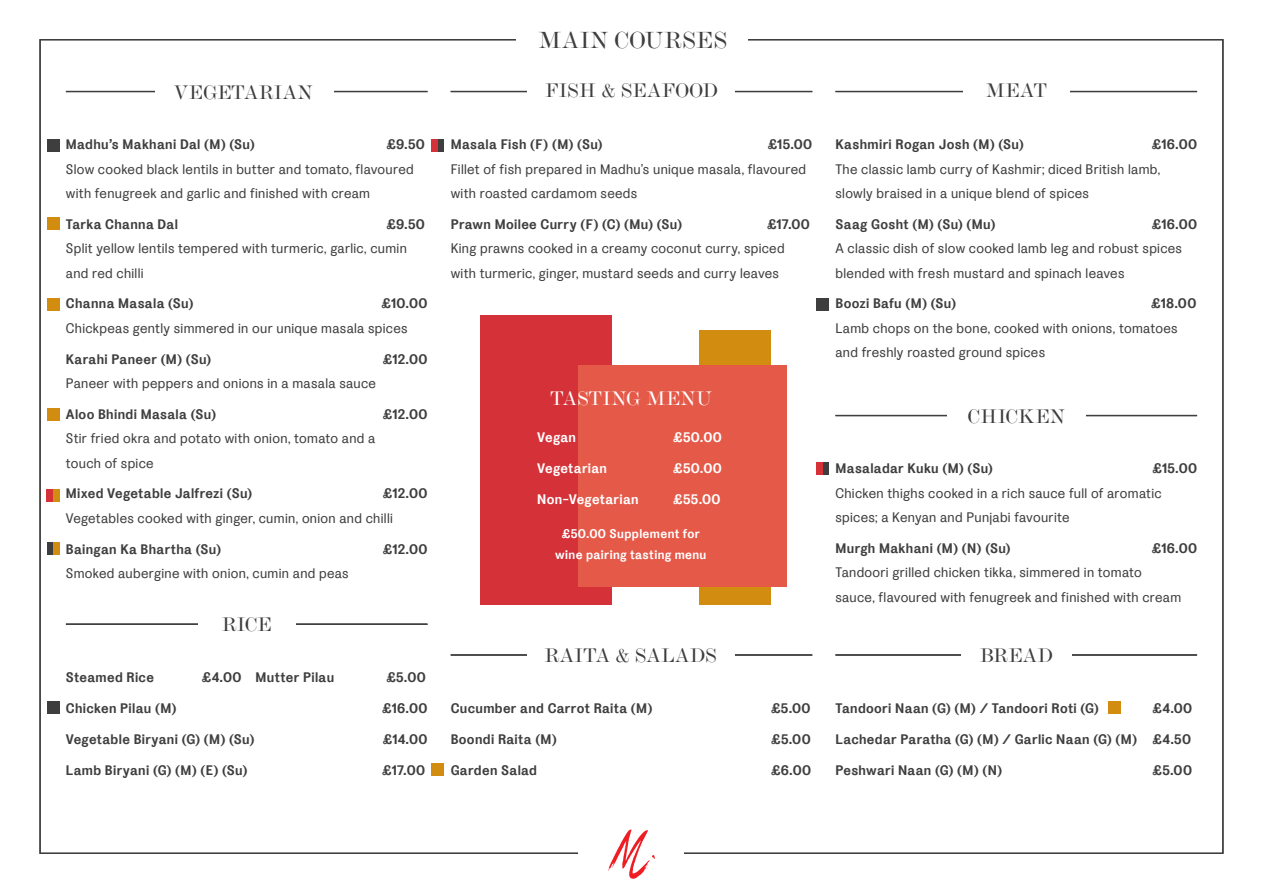
<style>
.page{position:relative;width:1263px;height:893px;background:#fff}
.page>*{position:absolute;margin:0;border:0;box-sizing:border-box;transform-origin:0 0}
.t1{font:23.85px "Modern MT Pro Display";letter-spacing:.02em;color:#3e3e3f}
.t2{font:20.1px "Modern MT Pro Display";letter-spacing:.015em;color:#3e3e3f}
.t3{font:20.1px "Modern MT Pro Display";letter-spacing:.01em;color:#fff}
.t4{font:13.8px "La Fabrique";letter-spacing:.025em;color:#3e3e3f}
.t5{font:700 13.8px "La Fabrique";letter-spacing:.025em;color:#3e3e3f}
.t6{font:700 13.8px "La Fabrique";letter-spacing:.02em;color:#fff}
.t7{font:700 12.6px "La Fabrique";letter-spacing:.03em;color:#fff}
</style>
<div class="page">
<div style="left:699px;top:330px;width:72px;height:274px;background:#d28d11"></div>
<div style="left:480px;top:315px;width:132px;height:289px;background:#d43238"></div>
<div style="left:578px;top:365px;width:209px;height:221px;background:#e55949"></div>
<hr style="left:66px;top:91px;width:361px;height:1px;background:#3e3e3f">
<hr style="left:66px;top:92px;width:361px;height:1px;background:#3e3e3f">
<div style="left:156px;top:73px;width:178px;height:39px;background:#fff"></div>
<svg style="left:608px;top:829px;width:47px;height:49px"></svg>
<hr style="left:451px;top:91px;width:361px;height:1px;background:#3e3e3f">
<hr style="left:451px;top:92px;width:361px;height:1px;background:#3e3e3f">
<div style="left:527px;top:72px;width:208px;height:39px;background:#fff"></div>
<hr style="left:451px;top:654px;width:361px;height:1px;background:#3e3e3f">
<hr style="left:451px;top:655px;width:361px;height:1px;background:#3e3e3f">
<div style="left:527px;top:635px;width:208px;height:39px;background:#fff"></div>
<hr style="left:835px;top:91px;width:362px;height:1px;background:#3e3e3f">
<hr style="left:835px;top:92px;width:362px;height:1px;background:#3e3e3f">
<div style="left:963px;top:73px;width:106px;height:39px;background:#fff"></div>
<hr style="left:66px;top:624px;width:361px;height:1px;background:#3e3e3f">
<div style="left:198px;top:604px;width:97px;height:39px;background:#fff"></div>
<hr style="left:835px;top:654px;width:362px;height:1px;background:#3e3e3f">
<hr style="left:835px;top:655px;width:362px;height:1px;background:#3e3e3f">
<div style="left:961px;top:636px;width:111px;height:38px;background:#fff"></div>
<hr style="left:835px;top:415px;width:362px;height:1px;background:#3e3e3f">
<hr style="left:835px;top:416px;width:362px;height:1px;background:#3e3e3f">
<div style="left:947px;top:396px;width:139px;height:39px;background:#fff"></div>
<div style="left:47px;top:139px;width:12px;height:13px;background:#3e3e3f"></div>
<div style="left:47px;top:542px;width:12px;height:13px;background:#3e3e3f"></div>
<div style="left:47px;top:702px;width:12px;height:12px;background:#3e3e3f"></div>
<div style="left:432px;top:139px;width:12px;height:13px;background:#3e3e3f"></div>
<div style="left:816px;top:298px;width:13px;height:12px;background:#3e3e3f"></div>
<div style="left:816px;top:462px;width:13px;height:13px;background:#3e3e3f"></div>
<div style="left:47px;top:217px;width:12px;height:13px;background:#d28d11"></div>
<div style="left:47px;top:298px;width:12px;height:12px;background:#d28d11"></div>
<div style="left:47px;top:408px;width:12px;height:13px;background:#d28d11"></div>
<div style="left:47px;top:489px;width:12px;height:13px;background:#d28d11"></div>
<div style="left:53px;top:542px;width:6px;height:13px;background:#d28d11"></div>
<div style="left:432px;top:763px;width:12px;height:13px;background:#d28d11"></div>
<div style="left:47px;top:489px;width:6px;height:13px;background:#d43238"></div>
<div style="left:432px;top:139px;width:6px;height:13px;background:#d43238"></div>
<div style="left:816px;top:462px;width:7px;height:13px;background:#d43238"></div>
<div style="left:1108px;top:702px;width:12px;height:12px;background:#d28d11"></div>
<p class="t2" style="left:174px;top:81px;width:140px">VEGETARIAN</p>
<p class="t5" style="left:66px;top:136px;width:190px">Madhu’s Makhani Dal (M) (Su)</p>
<p class="t5" style="left:386px;top:136px;width:40px">£9.50</p>
<p class="t4" style="left:66px;top:160px;width:349px">Slow cooked black lentils in butter and tomato, flavoured</p>
<p class="t4" style="left:66px;top:185px;width:306px">with fenugreek and garlic and finished with cream</p>
<p class="t5" style="left:66px;top:216px;width:114px">Tarka Channa Dal</p>
<p class="t5" style="left:386px;top:216px;width:40px">£9.50</p>
<p class="t4" style="left:66px;top:240px;width:342px">Split yellow lentils tempered with turmeric, garlic, cumin</p>
<p class="t4" style="left:66px;top:264px;width:79px">and red chilli</p>
<p class="t5" style="left:66px;top:295px;width:129px">Channa Masala (Su)</p>
<p class="t5" style="left:382px;top:295px;width:47px">£10.00</p>
<p class="t4" style="left:66px;top:319px;width:343px">Chickpeas gently simmered in our unique masala spices</p>
<p class="t5" style="left:66px;top:350px;width:147px">Karahi Paneer (M) (Su)</p>
<p class="t5" style="left:383px;top:350px;width:46px">£12.00</p>
<p class="t4" style="left:66px;top:375px;width:312px">Paneer with peppers and onions in a masala sauce</p>
<p class="t5" style="left:66px;top:405px;width:152px">Aloo Bhindi Masala (Su)</p>
<p class="t5" style="left:383px;top:405px;width:46px">£12.00</p>
<p class="t4" style="left:66px;top:430px;width:311px">Stir fried okra and potato with onion, tomato and a</p>
<p class="t4" style="left:66px;top:454px;width:89px">touch of spice</p>
<p class="t5" style="left:66px;top:485px;width:188px">Mixed Vegetable Jalfrezi (Su)</p>
<p class="t5" style="left:383px;top:485px;width:46px">£12.00</p>
<p class="t4" style="left:66px;top:509px;width:329px">Vegetables cooked with ginger, cumin, onion and chilli</p>
<p class="t5" style="left:66px;top:540px;width:157px">Baingan Ka Bhartha (Su)</p>
<p class="t5" style="left:383px;top:540px;width:46px">£12.00</p>
<p class="t4" style="left:66px;top:565px;width:284px">Smoked aubergine with onion, cumin and peas</p>
<p class="t2" style="left:222px;top:612px;width:51px">RICE</p>
<p class="t5" style="left:66px;top:669px;width:89px">Steamed Rice</p>
<p class="t5" style="left:202px;top:669px;width:134px">£4.00 Mutter Pilau</p>
<p class="t5" style="left:386px;top:669px;width:41px">£5.00</p>
<p class="t5" style="left:66px;top:699px;width:112px">Chicken Pilau (M)</p>
<p class="t5" style="left:382px;top:699px;width:47px">£16.00</p>
<p class="t5" style="left:66px;top:730px;width:190px">Vegetable Biryani (G) (M) (Su)</p>
<p class="t5" style="left:383px;top:730px;width:46px">£14.00</p>
<p class="t5" style="left:66px;top:761px;width:183px">Lamb Biryani (G) (M) (E) (Su)</p>
<p class="t5" style="left:382px;top:761px;width:44px">£17.00</p>
<p class="t1" style="left:538px;top:25px;width:191px">MAIN COURSES</p>
<p class="t2" style="left:545px;top:78px;width:174px">FISH &amp; SEAFOOD</p>
<p class="t5" style="left:451px;top:136px;width:153px">Masala Fish (F) (M) (Su)</p>
<p class="t5" style="left:768px;top:136px;width:46px">£15.00</p>
<p class="t4" style="left:451px;top:160px;width:357px">Fillet of fish prepared in Madhu’s unique masala, flavoured</p>
<p class="t4" style="left:451px;top:185px;width:188px">with roasted cardamom seeds</p>
<p class="t5" style="left:451px;top:216px;width:233px">Prawn Moilee Curry (F) (C) (Mu) (Su)</p>
<p class="t5" style="left:767px;top:216px;width:44px">£17.00</p>
<p class="t4" style="left:451px;top:240px;width:335px">King prawns cooked in a creamy coconut curry, spiced</p>
<p class="t4" style="left:451px;top:264px;width:330px">with turmeric, ginger, mustard seeds and curry leaves</p>
<p class="t3" style="left:550px;top:386px;width:163px">TASTING MENU</p>
<p class="t6" style="left:537px;top:428px;width:40px">Vegan</p>
<p class="t6" style="left:673px;top:428px;width:50px">£50.00</p>
<p class="t6" style="left:537px;top:459px;width:71px">Vegetarian</p>
<p class="t6" style="left:673px;top:459px;width:50px">£50.00</p>
<p class="t6" style="left:537px;top:490px;width:103px">Non-Vegetarian</p>
<p class="t6" style="left:673px;top:490px;width:49px">£55.00</p>
<p class="t7" style="left:562px;top:526px;width:140px">£50.00 Supplement for</p>
<p class="t7" style="left:555px;top:547px;width:153px">wine pairing tasting menu</p>
<p class="t2" style="left:545px;top:643px;width:174px">RAITA &amp; SALADS</p>
<p class="t5" style="left:451px;top:699px;width:203px">Cucumber and Carrot Raita (M)</p>
<p class="t5" style="left:771px;top:699px;width:41px">£5.00</p>
<p class="t5" style="left:451px;top:730px;width:108px">Boondi Raita (M)</p>
<p class="t5" style="left:771px;top:730px;width:41px">£5.00</p>
<p class="t5" style="left:451px;top:761px;width:88px">Garden Salad</p>
<p class="t5" style="left:771px;top:761px;width:42px">£6.00</p>
<p class="t2" style="left:986px;top:78px;width:62px">MEAT</p>
<p class="t5" style="left:835px;top:136px;width:190px">Kashmiri Rogan Josh (M) (Su)</p>
<p class="t5" style="left:1152px;top:136px;width:47px">£16.00</p>
<p class="t4" style="left:835px;top:160px;width:326px">The classic lamb curry of Kashmir; diced British lamb,</p>
<p class="t4" style="left:835px;top:185px;width:255px">slowly braised in a unique blend of spices</p>
<p class="t5" style="left:835px;top:216px;width:161px">Saag Gosht (M) (Su) (Mu)</p>
<p class="t5" style="left:1152px;top:216px;width:47px">£16.00</p>
<p class="t4" style="left:835px;top:240px;width:348px">A classic dish of slow cooked lamb leg and robust spices</p>
<p class="t4" style="left:835px;top:264px;width:290px">blended with fresh mustard and spinach leaves</p>
<p class="t5" style="left:835px;top:295px;width:122px">Boozi Bafu (M) (Su)</p>
<p class="t5" style="left:1151px;top:295px;width:47px">£18.00</p>
<p class="t4" style="left:835px;top:319px;width:344px">Lamb chops on the bone, cooked with onions, tomatoes</p>
<p class="t4" style="left:835px;top:344px;width:211px">and freshly roasted ground spices</p>
<p class="t2" style="left:967px;top:404px;width:99px">CHICKEN</p>
<p class="t5" style="left:835px;top:460px;width:159px">Masaladar Kuku (M) (Su)</p>
<p class="t5" style="left:1152px;top:460px;width:46px">£15.00</p>
<p class="t4" style="left:835px;top:484px;width:328px">Chicken thighs cooked in a rich sauce full of aromatic</p>
<p class="t4" style="left:835px;top:509px;width:236px">spices; a Kenyan and Punjabi favourite</p>
<p class="t5" style="left:835px;top:540px;width:177px">Murgh Makhani (M) (N) (Su)</p>
<p class="t5" style="left:1152px;top:540px;width:47px">£16.00</p>
<p class="t4" style="left:835px;top:564px;width:308px">Tandoori grilled chicken tikka, simmered in tomato</p>
<p class="t4" style="left:835px;top:588px;width:347px">sauce, flavoured with fenugreek and finished with cream</p>
<p class="t2" style="left:980px;top:643px;width:75px">BREAD</p>
<p class="t5" style="left:835px;top:699px;width:265px">Tandoori Naan (G) (M) / Tandoori Roti (G)</p>
<p class="t5" style="left:1152px;top:699px;width:41px">£4.00</p>
<p class="t5" style="left:835px;top:730px;width:357px">Lachedar Paratha (G) (M) / Garlic Naan (G) (M) £4.50</p>
<p class="t5" style="left:835px;top:761px;width:168px">Peshwari Naan (G) (M) (N)</p>
<p class="t5" style="left:1152px;top:761px;width:41px">£5.00</p>
</div>
